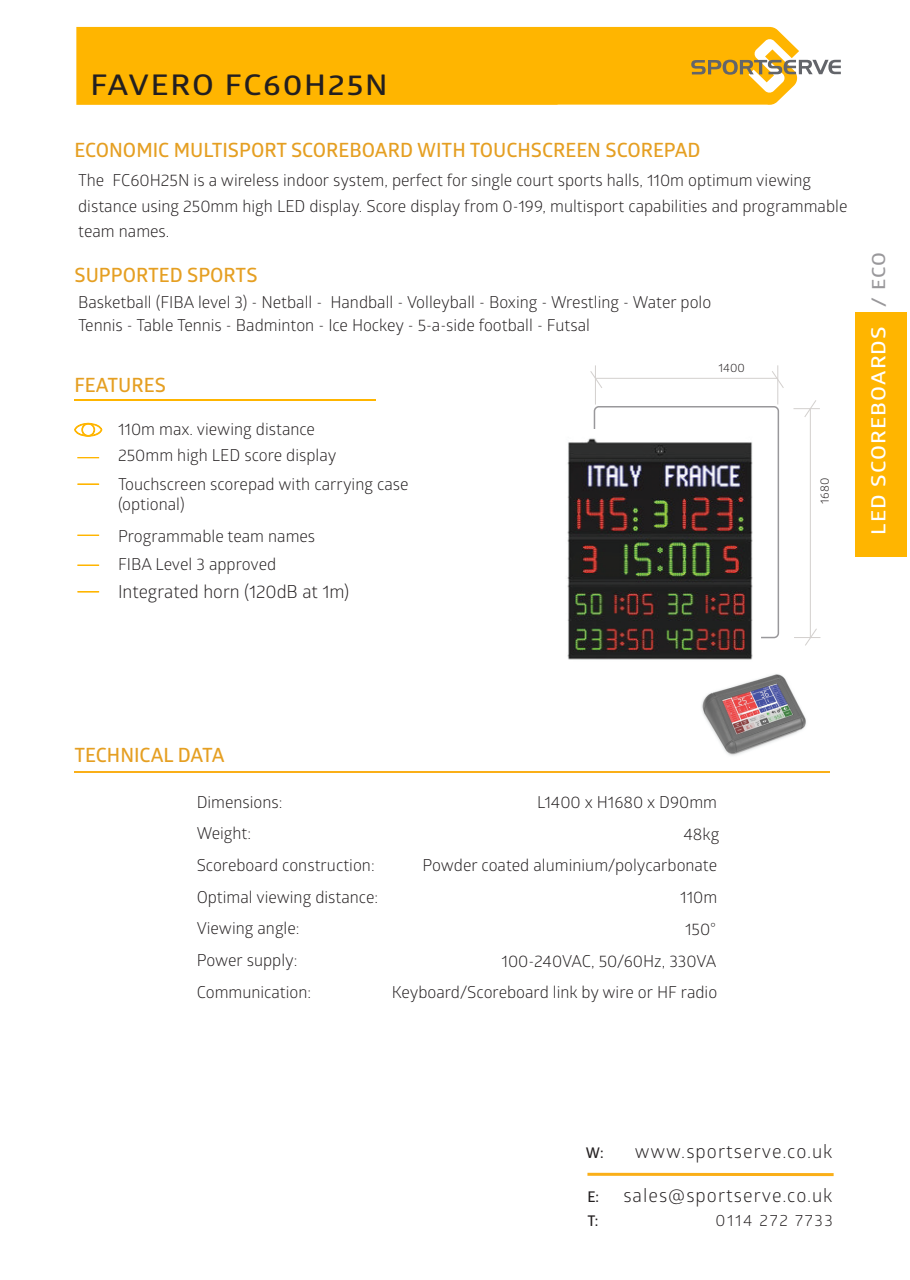
<style>
.page{position:relative;width:910px;height:1280px;background:#fff}
.page>*{position:absolute;margin:0;border:0;box-sizing:border-box;transform-origin:0 0}
.t1{font:600 28.5px "Glober";letter-spacing:.055em;color:#231f20;scale:1.13 1}
.t2{font:600 19.65px "Glober";color:#e59f22}
.t3{font:600 19.5px "Glober";letter-spacing:.055em;color:#fff;scale:1.13 1}
.t4{font:18.6px "Glober";letter-spacing:.055em;color:#231f20}
.t5{font:18px "Glober";color:#231f20}
.t6{font:16.5px/31.7px "Glober";color:#231f20}
.t7{font:16.05px "Glober";letter-spacing:.105em;color:#231f20}
.t8{font:600 14.7px/24.3px "Glober";color:#231f20}
.t9{font:11.85px "Glober";color:#231f20}
.s1{font-size:18px;color:#99989b}
</style>
<div class="page">
<div style="left:76px;top:27px;width:723px;height:78px;background:#ffb500"></div>
<svg style="left:691px;top:60px;width:150px;height:15px"></svg>
<div style="left:855px;top:312px;width:51px;height:244px;background:#ffb500"></div>
<hr style="left:587px;top:1173px;width:247px;height:3px;background:#faaf18">
<hr style="left:75px;top:771px;width:755px;height:2px;background:#faaf18">
<hr style="left:75px;top:399px;width:301px;height:1px;background:#ffb500">
<svg style="left:74px;top:423px;width:29px;height:14px"></svg>
<svg style="left:77px;top:457px;width:22px;height:1px"></svg>
<svg style="left:77px;top:484px;width:22px;height:1px"></svg>
<svg style="left:77px;top:535px;width:22px;height:1px"></svg>
<svg style="left:77px;top:565px;width:22px;height:1px"></svg>
<svg style="left:77px;top:591px;width:22px;height:1px"></svg>
<div style="left:594px;top:406px;width:185px;height:232px;border:2px solid #99989b;border-radius:4px"></div>
<hr style="left:810px;top:409px;width:1px;height:228px;background:#d3d0ce">
<svg style="left:793px;top:400px;width:27px;height:17px"></svg>
<hr style="left:595px;top:378px;width:183px;height:1px;background:#d3d0ce">
<hr style="left:777px;top:365px;width:1px;height:39px;background:#d3d0ce">
<svg style="left:772px;top:370px;width:12px;height:19px"></svg>
<svg style="left:794px;top:628px;width:26px;height:18px"></svg>
<hr style="left:595px;top:365px;width:1px;height:40px;background:#d3d0ce">
<svg style="left:590px;top:371px;width:12px;height:17px"></svg>
<img style="left:567px;top:429px;width:195px;height:231px">
<img style="left:701px;top:674px;width:105px;height:82px">
<h1 class="t1" style="left:90px;top:65px;width:265px">FAVERO FC60H25N</h1>
<p class="t2" style="left:75px;top:136px;width:628px">ECONOMIC MULTISPORT SCOREBOARD WITH TOUCHSCREEN SCOREPAD</p>
<p class="t6" style="left:78px;top:167px;width:771px;line-height:25.5px">The FC60H25N is a wireless indoor system, perfect for single court sports halls, 110m optimum viewing distance using 250mm high LED display. Score display from 0-199, multisport capabilities and programmable team names.</p>
<p class="t2" style="left:75px;top:262px;width:185px">SUPPORTED SPORTS</p>
<p class="t6" style="left:78px;top:289px;width:635px;line-height:23.7px">Basketball (FIBA level 3) - Netball - Handball - Volleyball - Boxing - Wrestling - Water polo<br>Tennis - Table Tennis - Badminton - Ice Hockey - 5-a-side football - Futsal</p>
<p class="t2" style="left:75px;top:371px;width:93px">FEATURES</p>
<p class="t9" style="left:718px;top:360px;width:28px">1400</p>
<p class="t6" style="left:118px;top:413px;width:198px">110m max. viewing distance</p>
<p class="t6" style="left:118px;top:440px;width:292px;line-height:29px">250mm high LED score display<br>Touchscreen scorepad with carrying case</p>
<p class="t6" style="left:118px;top:487px;width:68px">(optional)</p>
<p class="t6" style="left:118px;top:521px;width:199px;line-height:28.3px">Programmable team names<br>FIBA Level 3 approved</p>
<p class="t5" style="left:118px;top:579px;width:233px">Integrated horn (120dB at 1m)</p>
<p class="t9" style="left:816px;top:504px;width:27px;rotate:-90deg">1680</p>
<p class="t3" style="left:865px;top:535px;width:252px;rotate:-90deg">LED SCOREBOARDS <span class="s1">/ ECO</span></p>
<p class="t2" style="left:75px;top:741px;width:152px">TECHNICAL DATA</p>
<p class="t6" style="left:197px;top:785px;width:183px">Dimensions:<br>Weight:<br>Scoreboard construction:<br>Optimal viewing distance:<br>Viewing angle:<br>Power supply:<br>Communication:</p>
<p class="t6" style="left:392px;top:785px;width:329px;text-align:right">L1400 x H1680 x D90mm<br>48kg<br>Powder coated aluminium/polycarbonate<br>110m<br>150°<br>100-240VAC, 50/60Hz, 330VA<br>Keyboard/Scoreboard link by wire or HF radio</p>
<p class="t8" style="left:586px;top:1140px;width:19px">W:</p>
<p class="t4" style="left:635px;top:1138px;width:199px">www.sportserve.co.uk</p>
<p class="t8" style="left:587px;top:1184px;width:13px">E:<br>T:</p>
<p class="t4" style="left:623px;top:1182px;width:211px">sales@sportserve.co.uk</p>
<p class="t7" style="left:715px;top:1209px;width:119px">0114 272 7733</p>
</div>
